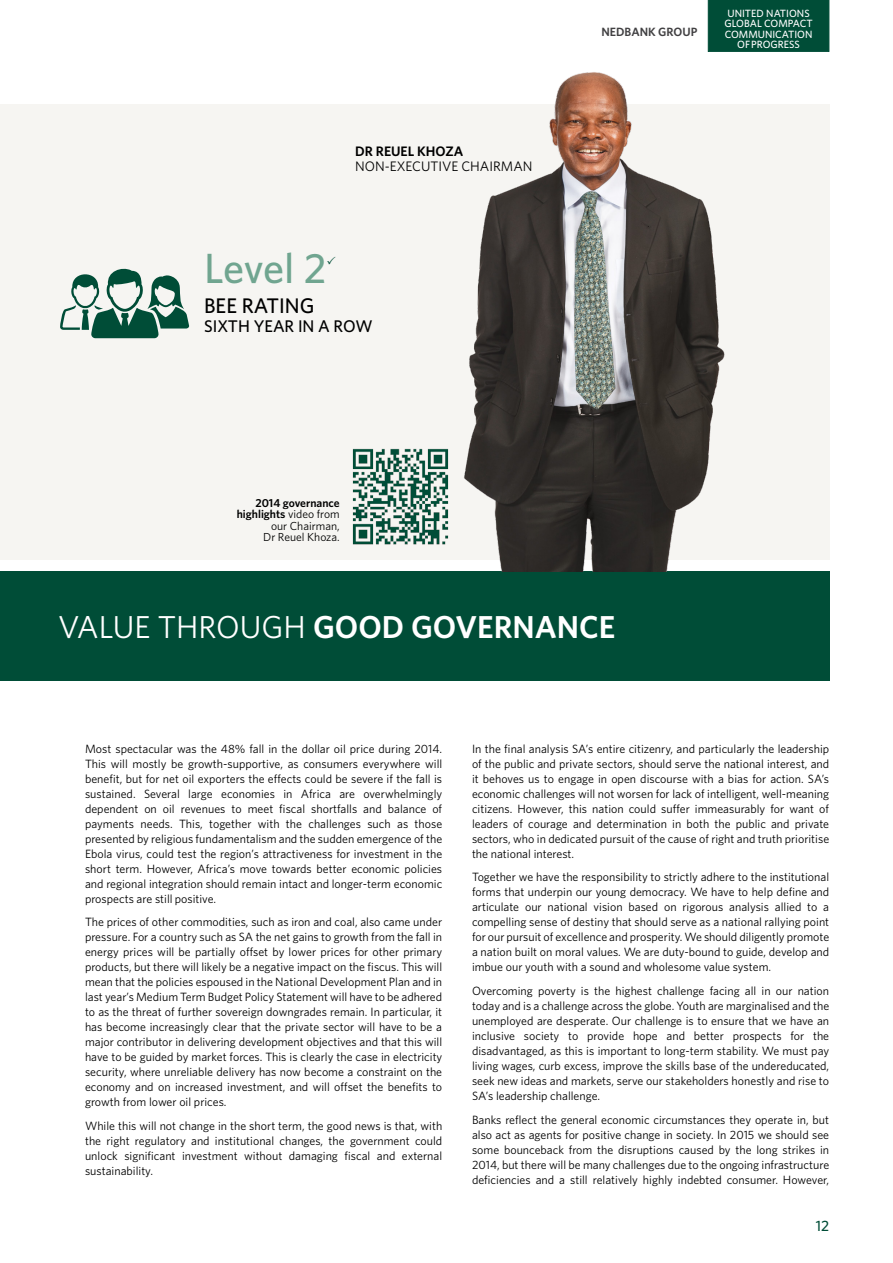
<style>
.page{position:relative;width:893px;height:1263px;background:#fff}
.page>*{position:absolute;margin:0;border:0;box-sizing:border-box;transform-origin:0 0}
.t1{font:500 42.3px "Whitney";letter-spacing:-.015em;color:#70a590}
.t2{font:600 31.65px "Whitney";color:#fff}
.t3{font:500 21.15px "Whitney";color:#000}
.t4{font:500 16.95px "Whitney";color:#000}
.t5{font:500 15px "Whitney";color:#004d37}
.t6{font:13.8px "Whitney";color:#000}
.t7{font:600 13.8px "Whitney";color:#000}
.t8{font:12px/15px "Whitney";color:#000;text-align:justify}
.t9{font:600 12px "Whitney";color:#414042}
.t10{font:11.7px/11.7px "Whitney";color:#000;text-align:right}
.t11{font:500 10.5px/10.5px "Whitney";color:#fff;text-align:center}
.s1{font-weight:600}
.s2{font-weight:400}
</style>
<div class="page">
<div style="left:0;top:104px;width:829px;height:456px;background:#f6f5f2"></div>
<div style="left:0;top:571px;width:829px;height:110px;background:#004d37"></div>
<img style="left:464px;top:72px;width:261px;height:500px">
<svg style="left:60px;top:268px;width:129px;height:70px"></svg>
<img style="left:352px;top:448px;width:97px;height:97px">
<div style="left:708px;top:0;width:121px;height:52px;background:#004d37"></div>
<p class="t7" style="left:355px;top:142px;width:110px">DR REUEL KHOZA</p>
<p class="t6" style="left:355px;top:157px;width:179px">NON-EXECUTIVE CHAIRMAN</p>
<h1 class="t1" style="left:204px;top:241px;width:124px">Level 2</h1>
<h3 class="t3" style="left:204px;top:291px;width:112px">BEE RATING</h3>
<h3 class="t4" style="left:204px;top:315px;width:170px">SIXTH YEAR IN A ROW</h3>
<p class="t9" style="left:601px;top:24px;width:97px">NEDBANK GROUP</p>
<p class="t11" style="left:724px;top:8px;width:90px">UNITED NATIONS<br>GLOBAL COMPACT<br>COMMUNICATION<br>OF PROGRESS</p>
<p class="t10" style="left:237px;top:496px;width:104px"><span class="s1">2014 governance highlights</span> video from our Chairman,<br>Dr Reuel Khoza.</p>
<h2 class="t2" style="left:58px;top:606px;width:559px"><span class="s2">VALUE THROUGH</span> GOOD GOVERNANCE</h2>
<p class="t8" style="left:85px;top:741px;width:359px">Most spectacular was the 48% fall in the dollar oil price during 2014.<br>This will mostly be growth-supportive, as consumers everywhere will benefit, but for net oil exporters the effects could be severe if the fall is sustained. Several large economies in Africa are overwhelmingly dependent on oil revenues to meet fiscal shortfalls and balance of payments needs. This, together with the challenges such as those presented by religious fundamentalism and the sudden emergence of the Ebola virus, could test the region’s attractiveness for investment in the short term. However, Africa’s move towards better economic policies and regional integration should remain intact and longer-term economic prospects are still positive.</p>
<p class="t8" style="left:85px;top:914px;width:359px">The prices of other commodities, such as iron and coal, also came under pressure. For a country such as SA the net gains to growth from the fall in energy prices will be partially offset by lower prices for other primary products, but there will likely be a negative impact on the fiscus. This will mean that the policies espoused in the National Development Plan and in last year’s Medium Term Budget Policy Statement will have to be adhered to as the threat of further sovereign downgrades remain. In particular, it has become increasingly clear that the private sector will have to be a major contributor in delivering development objectives and that this will have to be guided by market forces. This is clearly the case in electricity security, where unreliable delivery has now become a constraint on the economy and on increased investment, and will offset the benefits to growth from lower oil prices.</p>
<p class="t8" style="left:85px;top:1118px;width:359px">While this will not change in the short term, the good news is that, with the right regulatory and institutional changes, the government could unlock significant investment without damaging fiscal and external sustainability.</p>
<p class="t8" style="left:472px;top:741px;width:359px">In the final analysis SA’s entire citizenry, and particularly the leadership of the public and private sectors, should serve the national interest, and it behoves us to engage in open discourse with a bias for action. SA’s economic challenges will not worsen for lack of intelligent, well-meaning citizens. However, this nation could suffer immeasurably for want of leaders of courage and determination in both the public and private sectors, who in dedicated pursuit of the cause of right and truth prioritise the national interest.</p>
<p class="t8" style="left:472px;top:869px;width:359px">Together we have the responsibility to strictly adhere to the institutional forms that underpin our young democracy. We have to help define and articulate our national vision based on rigorous analysis allied to a compelling sense of destiny that should serve as a national rallying point for our pursuit of excellence and prosperity. We should diligently promote a nation built on moral values. We are duty-bound to guide, develop and imbue our youth with a sound and wholesome value system.</p>
<p class="t8" style="left:472px;top:983px;width:359px">Overcoming poverty is the highest challenge facing all in our nation today and is a challenge across the globe. Youth are marginalised and the unemployed are desperate. Our challenge is to ensure that we have an inclusive society to provide hope and better prospects for the disadvantaged, as this is important to long-term stability. We must pay living wages, curb excess, improve the skills base of the undereducated, seek new ideas and markets, serve our stakeholders honestly and rise to SA’s leadership challenge.</p>
<p class="t8" style="left:472px;top:1111px;width:359px">Banks reflect the general economic circumstances they operate in, but also act as agents for positive change in society. In 2015 we should see some bounceback from the disruptions caused by the long strikes in 2014, but there will be many challenges due to the ongoing infrastructure deficiencies and a still relatively highly indebted consumer. However,</p>
<p class="t5" style="left:816px;top:1216px;width:15px">12</p>
</div>
